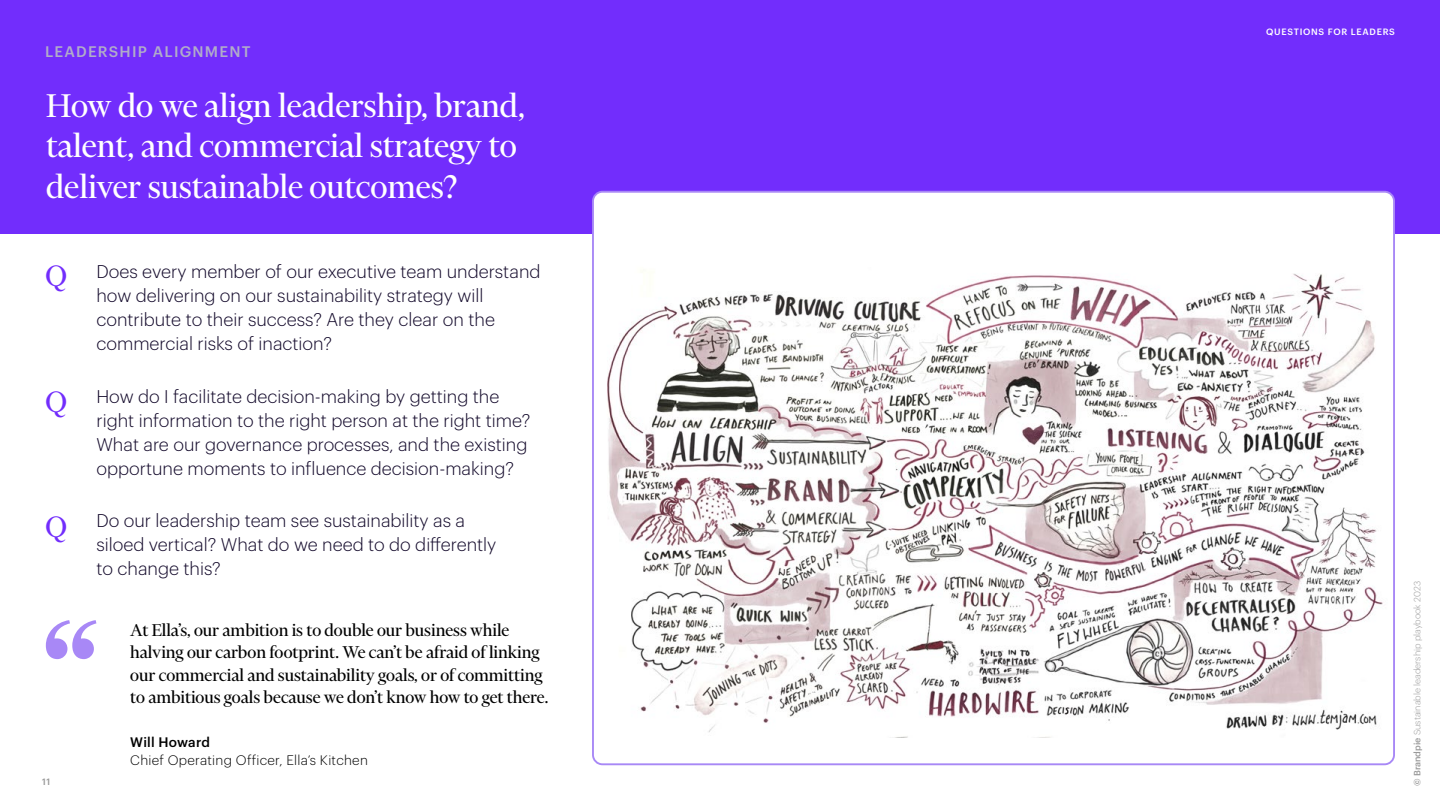
<style>
.page{position:relative;width:1440px;height:810px;background:#fff}
.page>*{position:absolute;margin:0;border:0;box-sizing:border-box;transform-origin:0 0}
.t1{font:37.5px/40.5px "Financier Display";color:#fff}
.t2{font:33.75px "Financier Display";color:#722dfc}
.t3{font:19.5px/22.5px "Financier Display";color:#000}
.t4{font:300 18px/24px "Graphik";color:#100628}
.t5{font:500 15px "Graphik";letter-spacing:.08em;color:#b1acc9}
.t6{font:300 13.5px "Graphik";letter-spacing:.02em;color:#000}
.t7{font:500 13.5px "Graphik";letter-spacing:.01em;color:#000}
.t8{font:300 9px "Graphik";color:#999}
.t9{font:500 9px "Graphik";letter-spacing:.08em;color:#fff}
.t10{font:500 9px "Graphik";color:#999}
.s1{font-weight:500}
</style>
<div class="page">
<div style="left:0;top:0;width:1440px;height:234px;background:#722dfc"></div>
<svg style="left:46px;top:620px;width:50px;height:39px"></svg>
<div style="left:593px;top:192px;width:801px;height:572px;background:#fff;border-radius:9px"></div>
<img style="left:607px;top:271px;width:776px;height:467px">
<p class="t5" style="left:45px;top:40px;width:207px">LEADERSHIP ALIGNMENT</p>
<h1 class="t1" style="left:46px;top:85px;width:480px">How do we align leadership, brand, talent, and commercial strategy to deliver sustainable outcomes?</h1>
<h2 class="t2" style="left:45px;top:258px;width:24px">Q</h2>
<h2 class="t2" style="left:45px;top:384px;width:24px">Q</h2>
<h2 class="t2" style="left:45px;top:509px;width:24px">Q</h2>
<p class="t10" style="left:42px;top:775px;width:10px">11</p>
<p class="t4" style="left:96px;top:259px;width:446px">Does every member of our executive team understand how delivering on our sustainability strategy will contribute to their success? Are they clear on the commercial risks of inaction?</p>
<p class="t4" style="left:96px;top:383px;width:436px">How do I facilitate decision-making by getting the right information to the right person at the right time?<br>What are our governance processes, and the existing opportune moments to influence decision-making?</p>
<p class="t4" style="left:96px;top:507px;width:402px">Do our leadership team see sustainability as a siloed vertical? What do we need to do differently to change this?</p>
<p class="t3" style="left:130px;top:619px;width:420px">At Ella’s, our ambition is to double our business while halving our carbon footprint. We can’t be afraid of linking our commercial and sustainability goals, or of committing to ambitious goals because we don’t know how to get there.</p>
<p class="t7" style="left:130px;top:732px;width:81px">Will Howard</p>
<p class="t6" style="left:130px;top:750px;width:239px">Chief Operating Officer, Ella’s Kitchen</p>
<p class="t9" style="left:1266px;top:25px;width:130px">QUESTIONS FOR LEADERS</p>
<p class="t8" style="left:1411px;top:786px;width:206px;rotate:-90deg"><span class="s1">© Brandpie</span> Sustainable leadership playbook 2023</p>
</div>
